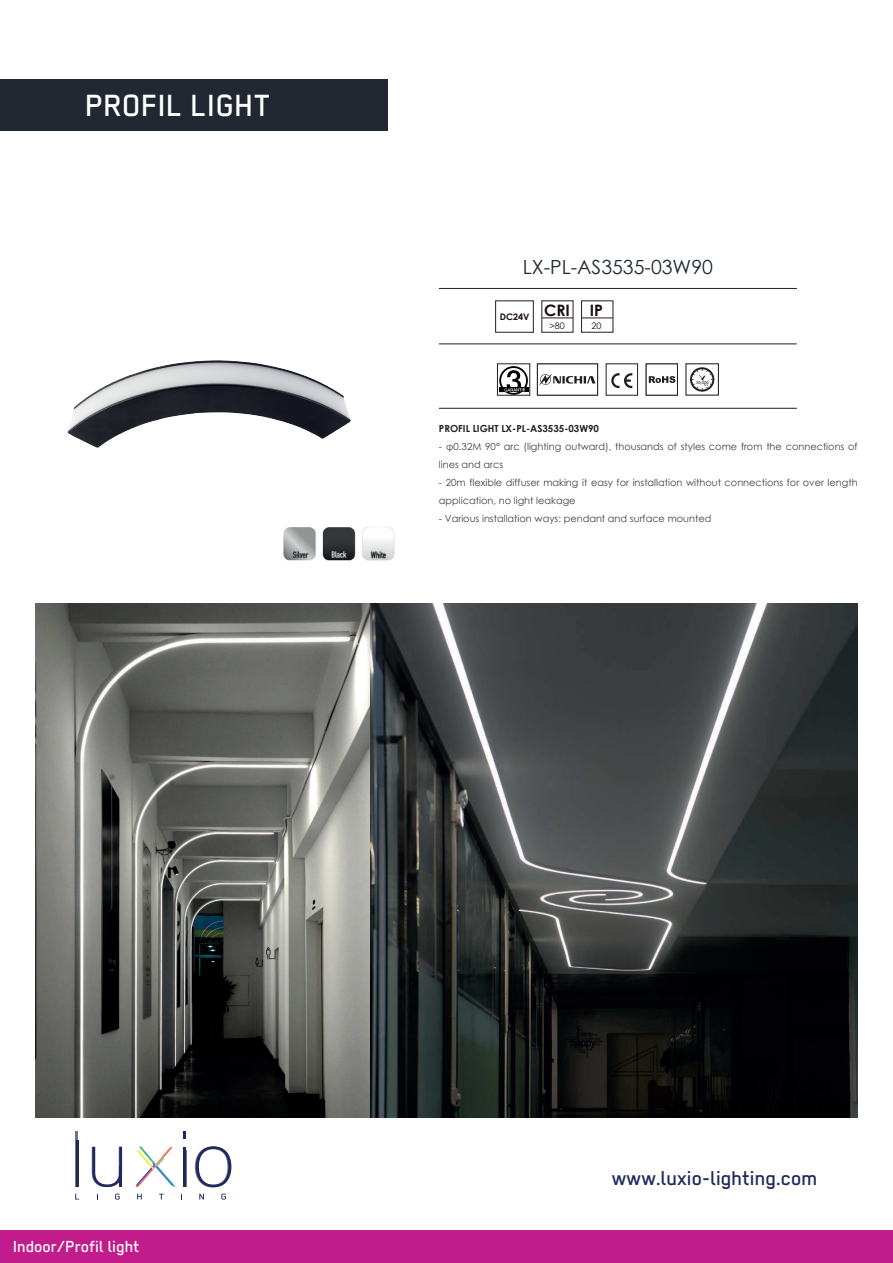
<style>
.page{position:relative;width:893px;height:1263px;background:#fff}
.page>*{position:absolute;margin:0;border:0;box-sizing:border-box;transform-origin:0 0}
.t1{font:500 34.5px "Regular";color:#fff}
.t2{font:500 22.5px "Regular";color:#20295c}
.t3{font:19.5px "Century Gothic";color:#212832}
.t4{font:500 18px "Regular";color:#fff}
.t5{font:700 15.75px "Century Gothic";color:#190d0e}
.t6{font:9.75px/18px "Century Gothic";color:#3e4141}
.t7{font:700 9.75px "Century Gothic";color:#231f20}
.t8{font:9px "Century Gothic";color:#190d0e}
.t9{font:700 9px "Century Gothic";color:#190d0e}
.t10{font:4.5px "Myriad Pro";color:#231f20}
</style>
<div class="page">
<img style="left:283px;top:527px;width:112px;height:34px">
<hr style="left:542px;top:318px;width:31px;height:1px;background:#231f20">
<hr style="left:582px;top:318px;width:31px;height:1px;background:#231f20">
<div style="left:0;top:79px;width:388px;height:51px;background:#212832"></div>
<svg style="left:136px;top:1147px;width:40px;height:40px"></svg>
<hr style="left:183px;top:1147px;width:2px;height:40px;background:#20295c">
<hr style="left:76px;top:1140px;width:3px;height:47px;background:#20295c">
<hr style="left:75px;top:1131px;width:3px;height:56px;background:#20295c">
<svg style="left:92px;top:1147px;width:30px;height:40px"></svg>
<hr style="left:120px;top:1167px;width:2px;height:20px;background:#20295c">
<hr style="left:184px;top:1150px;width:2px;height:37px;background:#20295c">
<svg style="left:183px;top:1131px;width:2px;height:8px"></svg>
<svg style="left:195px;top:1146px;width:36px;height:41px"></svg>
<svg style="left:75px;top:1194px;width:4px;height:5px"></svg>
<svg style="left:115px;top:1193px;width:5px;height:6px"></svg>
<svg style="left:137px;top:1194px;width:5px;height:5px"></svg>
<svg style="left:159px;top:1194px;width:5px;height:5px"></svg>
<svg style="left:199px;top:1194px;width:5px;height:5px"></svg>
<svg style="left:221px;top:1193px;width:5px;height:6px"></svg>
<hr style="left:439px;top:408px;width:358px;height:1px;background:#231f20">
<hr style="left:439px;top:343px;width:358px;height:1px;background:#231f20">
<hr style="left:439px;top:288px;width:358px;height:1px;background:#231f20">
<svg style="left:611px;top:373px;width:21px;height:15px"></svg>
<svg style="left:649px;top:376px;width:26px;height:7px"></svg>
<div style="left:497px;top:364px;width:33px;height:31px;border:1px solid #231f20"></div>
<div style="left:1px;top:1230px;width:892px;height:33px;background:#c11b8c"></div>
<svg style="left:690px;top:367px;width:24px;height:25px"></svg>
<div style="left:537px;top:364px;width:61px;height:31px;border:1px solid #231f20"></div>
<svg style="left:539px;top:373px;width:56px;height:13px"></svg>
<svg style="left:499px;top:366px;width:30px;height:29px"></svg>
<img style="left:35px;top:604px;width:823px;height:514px">
<img style="left:67px;top:360px;width:284px;height:88px">
<h1 class="t1" style="left:86px;top:86px;width:187px">PROFIL LIGHT</h1>
<h3 class="t3" style="left:523px;top:253px;width:192px">LX-PL-AS3535-03W90</h3>
<p class="t9" style="left:500px;top:310px;width:31px">DC24V</p>
<h3 class="t5" style="left:544px;top:298px;width:27px">CRI</h3>
<p class="t8" style="left:549px;top:319px;width:17px">&gt;80</p>
<h3 class="t5" style="left:590px;top:298px;width:15px">IP</h3>
<p class="t8" style="left:591px;top:319px;width:11px">20</p>
<p class="t10" style="left:696px;top:380px;width:14px">50,000</p>
<p class="t7" style="left:439px;top:421px;width:162px">PROFIL LIGHT LX-PL-AS3535-03W90</p>
<p class="t6" style="left:439px;top:438px;width:420px">- φ0.32M 90° arc (lighting outward), thousands of styles come from the connections of lines and arcs</p>
<p class="t6" style="left:439px;top:474px;width:420px">- 20m flexible diffuser making it easy for installation without connections for over length application, no light leakage</p>
<p class="t6" style="left:439px;top:510px;width:274px">- Various installation ways: pendant and surface mounted</p>
<h3 class="t4" style="left:13px;top:1236px;width:128px">Indoor/Profil light</h3>
<h2 class="t2" style="left:612px;top:1165px;width:207px">www.luxio-lighting.com</h2>
</div>
